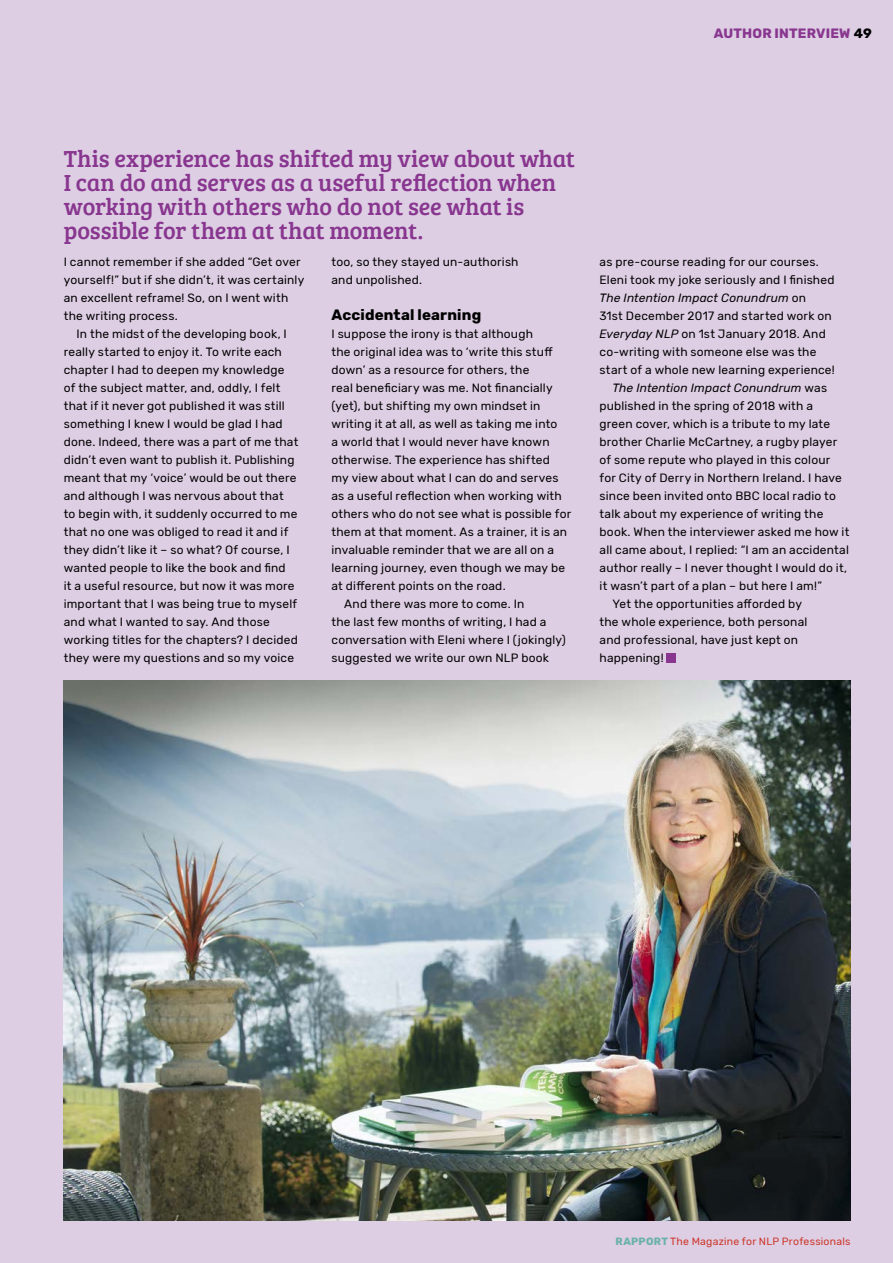
<style>
.page{position:relative;width:893px;height:1263px;background:#ddcee3}
.page>*{position:absolute;margin:0;border:0;box-sizing:border-box;transform-origin:0 0}
.t1{font:24px/24px "Bree Serif";letter-spacing:-.005em;color:#88368f}
.t2{font:700 15px "Rubik";letter-spacing:.01em;color:#000}
.t3{font:700 13.5px "Rubik";color:#88368f}
.t4{font:700 13.5px "Rubik";color:#000}
.t5{font:12px/18px "Rubik";letter-spacing:.015em;color:#000}
.t6{font:italic 12px "Rubik";letter-spacing:.015em;color:#000}
.t7{font:10.5px "Rubik";letter-spacing:.02em;color:#cd3529}
.s1{font-style:normal}
.s2{font-style:italic}
.s3{font-weight:700;color:#6bb1ab}
</style>
<div class="page">
<img style="left:64px;top:680px;width:786px;height:540px">
<div style="left:666px;top:653px;width:9px;height:9px;background:#88368f"></div>
<p class="t3" style="left:714px;top:26px;width:31px">AUTHOR</p>
<p class="t3" style="left:775px;top:26px;width:10px">INTERVIEW</p>
<p class="t4" style="left:854px;top:26px;width:19px">49</p>
<h1 class="t1" style="left:64px;top:146px;width:513px">This experience has shifted my view about what I can do and serves as a useful reflection when working with others who do not see what is possible for them at that moment.</h1>
<p class="t5" style="left:64px;top:253px;width:242px">I cannot remember if she added “Get over yourself!” but if she didn’t, it was certainly an excellent reframe! So, on I went with the writing process.</p>
<p class="t5" style="left:64px;top:325px;width:236px;text-indent:13px">In the midst of the developing book, I really started to enjoy it. To write each chapter I had to deepen my knowledge of the subject matter, and, oddly, I felt that if it never got published it was still something I knew I would be glad I had done. Indeed, there was a part of me that didn’t even want to publish it. Publishing meant that my ‘voice’ would be out there and although I was nervous about that to begin with, it suddenly occurred to me that no one was obliged to read it and if they didn’t like it – so what? Of course, I wanted people to like the book and find<br>it a useful resource, but now it was more important that I was being true to myself and what I wanted to say. And those working titles for the chapters? I decided they were my questions and so my voice</p>
<p class="t5" style="left:331px;top:253px;width:189px">too, so they stayed un-authorish and unpolished.</p>
<p class="t2" style="left:331px;top:306px;width:151px">ACCIDENTAL LEARNING</p>
<p class="t5" style="left:331px;top:325px;width:203px">I suppose the irony is that although</p>
<p class="t5" style="left:331px;top:343px;width:223px">the original idea was to ‘write this stuff</p>
<p class="t5" style="left:331px;top:361px;width:199px">down’ as a resource for others, the</p>
<p class="t5" style="left:331px;top:379px;width:223px">real beneficiary was me. Not financially</p>
<p class="t5" style="left:331px;top:397px;width:210px">(yet), but shifting my own mindset in</p>
<p class="t5" style="left:331px;top:415px;width:227px">writing it at all, as well as taking me into</p>
<p class="t5" style="left:331px;top:433px;width:220px">a world that I would never have known</p>
<p class="t5" style="left:331px;top:451px;width:220px">otherwise. The experience has shifted</p>
<p class="t5" style="left:331px;top:469px;width:228px">my view about what I can do and serves</p>
<p class="t5" style="left:331px;top:487px;width:232px">as a useful reflection when working with</p>
<p class="t5" style="left:331px;top:505px;width:241px">others who do not see what is possible for</p>
<p class="t5" style="left:331px;top:523px;width:237px">them at that moment. As a trainer, it is an</p>
<p class="t5" style="left:331px;top:541px;width:224px">invaluable reminder that we are all on a</p>
<p class="t5" style="left:331px;top:559px;width:235px">learning journey, even though we may be</p>
<p class="t5" style="left:331px;top:577px;width:176px">at different points on the road.</p>
<p class="t5" style="left:344px;top:595px;width:182px">And there was more to come. In</p>
<p class="t5" style="left:331px;top:613px;width:216px">the last few months of writing, I had a</p>
<p class="t5" style="left:331px;top:631px;width:236px">conversation with Eleni where I (jokingly)</p>
<p class="t5" style="left:331px;top:649px;width:219px">suggested we write our own NLP book</p>
<p class="t5" style="left:600px;top:253px;width:221px">as pre-course reading for our courses.</p>
<p class="t5" style="left:600px;top:271px;width:236px">Eleni took my joke seriously and I finished</p>
<p class="t6" style="left:600px;top:292px;width:208px">The Intention Impact Conundrum <span class="s1">on</span></p>
<p class="t5" style="left:600px;top:307px;width:234px">31st December 2017 and started work on</p>
<p class="t5" style="left:600px;top:325px;width:228px"><span class="s2">Everyday NLP</span> on 1st January 2018. And</p>
<p class="t5" style="left:600px;top:343px;width:218px">co-writing with someone else was the</p>
<p class="t5" style="left:600px;top:361px;width:237px">start of a whole new learning experience!</p>
<p class="t6" style="left:612px;top:382px;width:216px">The Intention Impact Conundrum <span class="s1">was</span></p>
<p class="t5" style="left:600px;top:397px;width:215px">published in the spring of 2018 with a</p>
<p class="t5" style="left:600px;top:415px;width:232px">green cover, which is a tribute to my late</p>
<p class="t5" style="left:600px;top:433px;width:239px">brother Charlie McCartney, a rugby player</p>
<p class="t5" style="left:600px;top:451px;width:232px">of some repute who played in this colour</p>
<p class="t5" style="left:600px;top:469px;width:244px">for City of Derry in Northern Ireland. I have</p>
<p class="t5" style="left:600px;top:487px;width:238px">since been invited onto BBC local radio to</p>
<p class="t5" style="left:600px;top:505px;width:225px">talk about my experience of writing the</p>
<p class="t5" style="left:600px;top:523px;width:251px">book. When the interviewer asked me how it</p>
<p class="t5" style="left:600px;top:541px;width:251px">all came about, I replied: “I am an accidental</p>
<p class="t5" style="left:600px;top:559px;width:249px">author really – I never thought I would do it,</p>
<p class="t5" style="left:600px;top:577px;width:224px">it wasn’t part of a plan – but here I am!”</p>
<p class="t5" style="left:612px;top:595px;width:191px">Yet the opportunities afforded by</p>
<p class="t5" style="left:600px;top:613px;width:209px">the whole experience, both personal</p>
<p class="t5" style="left:600px;top:631px;width:200px">and professional, have just kept on</p>
<p class="t5" style="left:600px;top:649px;width:66px">happening!</p>
<p class="t7" style="left:616px;top:1235px;width:236px"><span class="s3">RAPPORT</span> The Magazine for NLP Professionals</p>
</div>
